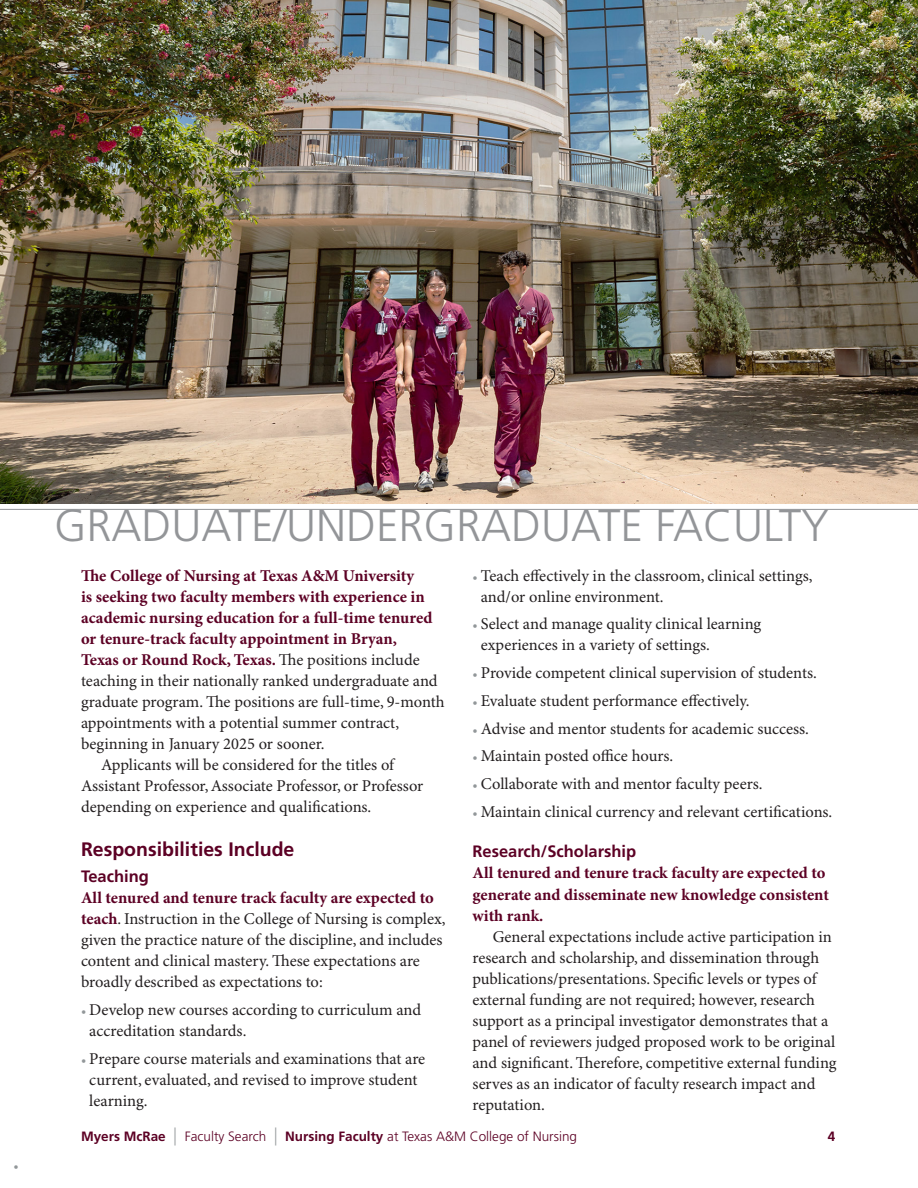
<style>
.page{position:relative;width:918px;height:1188px;background:#fff}
.page>*{position:absolute;margin:0;border:0;box-sizing:border-box;transform-origin:0 0}
.t1{font:300 45px "Frutiger LT Pro";color:#939598}
.t2{font:700 19.5px "Frutiger LT Pro";color:#5c0024}
.t3{font:16.5px/21px "Minion Pro";color:#231f20}
.t4{font:700 16.5px/21px "Minion Pro";color:#5c0024}
.t5{font:700 16.5px "Frutiger LT Pro";color:#5c0024}
.t6{font:300 13.5px "Frutiger LT Pro";color:#5c0024}
.t7{font:700 13.5px "Frutiger LT Pro";color:#5c0024}
.t8{font:13.5px "Minion Pro";color:#929799}
.s1{font-weight:400;color:#231f20}
.s2{font-weight:700;color:#5c0024}
.s3{font-size:13.5px;color:#929799}
.s4{font-weight:700}
.s5{font-stretch:condensed;font-size:18px;color:#929799}
</style>
<div class="page">
<img style="left:0;top:0;width:918px;height:510px">
<p class="t8" style="left:14px;top:1158px;width:7px">•</p>
<h1 class="t1" style="left:54px;top:499px;width:776px">GRADUATE/UNDERGRADUATE FACULTY</h1>
<p class="t4" style="left:81px;top:566px;width:335px">The College of Nursing at Texas A&amp;M University</p>
<p class="t4" style="left:81px;top:587px;width:345px">is seeking two faculty members with experience in</p>
<p class="t4" style="left:81px;top:608px;width:353px">academic nursing education for a full-time tenured</p>
<p class="t4" style="left:81px;top:629px;width:318px">or tenure-track faculty appointment in Bryan,</p>
<p class="t4" style="left:81px;top:650px;width:340px">Texas or Round Rock, Texas. <span class="s1">The positions include</span></p>
<p class="t3" style="left:81px;top:671px;width:358px">teaching in their nationally ranked undergraduate and</p>
<p class="t3" style="left:81px;top:692px;width:365px">graduate program. The positions are full-time, 9-month</p>
<p class="t3" style="left:81px;top:713px;width:320px">appointments with a potential summer contract,</p>
<p class="t3" style="left:81px;top:734px;width:245px">beginning in January 2025 or sooner.</p>
<p class="t3" style="left:101px;top:755px;width:294px">Applicants will be considered for the titles of</p>
<p class="t3" style="left:81px;top:776px;width:344px">Assistant Professor, Associate Professor, or Professor</p>
<p class="t3" style="left:81px;top:797px;width:292px">depending on experience and qualifications.</p>
<p class="t2" style="left:81px;top:838px;width:215px">Responsibilities Include</p>
<p class="t5" style="left:81px;top:867px;width:69px">Teaching</p>
<p class="t3" style="left:81px;top:888px;width:366px"><span class="s2">All tenured and tenure track faculty are expected to teach</span>. Instruction in the College of Nursing is complex, given the practice nature of the discipline, and includes content and clinical mastery. These expectations are broadly described as expectations to:</p>
<p class="t3" style="left:89px;top:1000px;width:333px;text-indent:-8px"><span class="s3">•</span> Develop new courses according to curriculum and accreditation standards.</p>
<p class="t3" style="left:89px;top:1049px;width:337px;text-indent:-8px"><span class="s3">•</span> Prepare course materials and examinations that are current, evaluated, and revised to improve student learning.</p>
<p class="t3" style="left:481px;top:566px;width:333px;text-indent:-8px"><span class="s3">•</span> Teach effectively in the classroom, clinical settings, and/or online environment.</p>
<p class="t3" style="left:481px;top:614px;width:282px;text-indent:-8px"><span class="s3">•</span> Select and manage quality clinical learning experiences in a variety of settings.</p>
<p class="t3" style="left:472px;top:663px;width:346px"><span class="s3">•</span> Provide competent clinical supervision of students.</p>
<p class="t3" style="left:472px;top:691px;width:279px"><span class="s3">•</span> Evaluate student performance effectively.</p>
<p class="t3" style="left:472px;top:719px;width:338px"><span class="s3">•</span> Advise and mentor students for academic success.</p>
<p class="t3" style="left:472px;top:746px;width:202px"><span class="s3">•</span> Maintain posted office hours.</p>
<p class="t3" style="left:472px;top:774px;width:292px"><span class="s3">•</span> Collaborate with and mentor faculty peers.</p>
<p class="t3" style="left:472px;top:802px;width:361px"><span class="s3">•</span> Maintain clinical currency and relevant certifications.</p>
<p class="t5" style="left:472px;top:842px;width:165px">Research/Scholarship</p>
<p class="t4" style="left:472px;top:863px;width:358px">All tenured and tenure track faculty are expected to generate and disseminate new knowledge consistent with rank.</p>
<p class="t3" style="left:472px;top:926px;width:366px;text-indent:20px">General expectations include active participation in research and scholarship, and dissemination through publications/presentations. Specific levels or types of external funding are not required; however, research support as a principal investigator demonstrates that a panel of reviewers judged proposed work to be original and significant. Therefore, competitive external funding serves as an indicator of faculty research impact and reputation.</p>
<p class="t6" style="left:81px;top:1128px;width:498px"><span class="s4">Myers McRae</span> <span class="s5">|</span> Faculty Search <span class="s5">|</span> <span class="s4">Nursing Faculty</span> at Texas A&amp;M College of Nursing</p>
<p class="t7" style="left:828px;top:1128px;width:9px">4</p>
</div>
